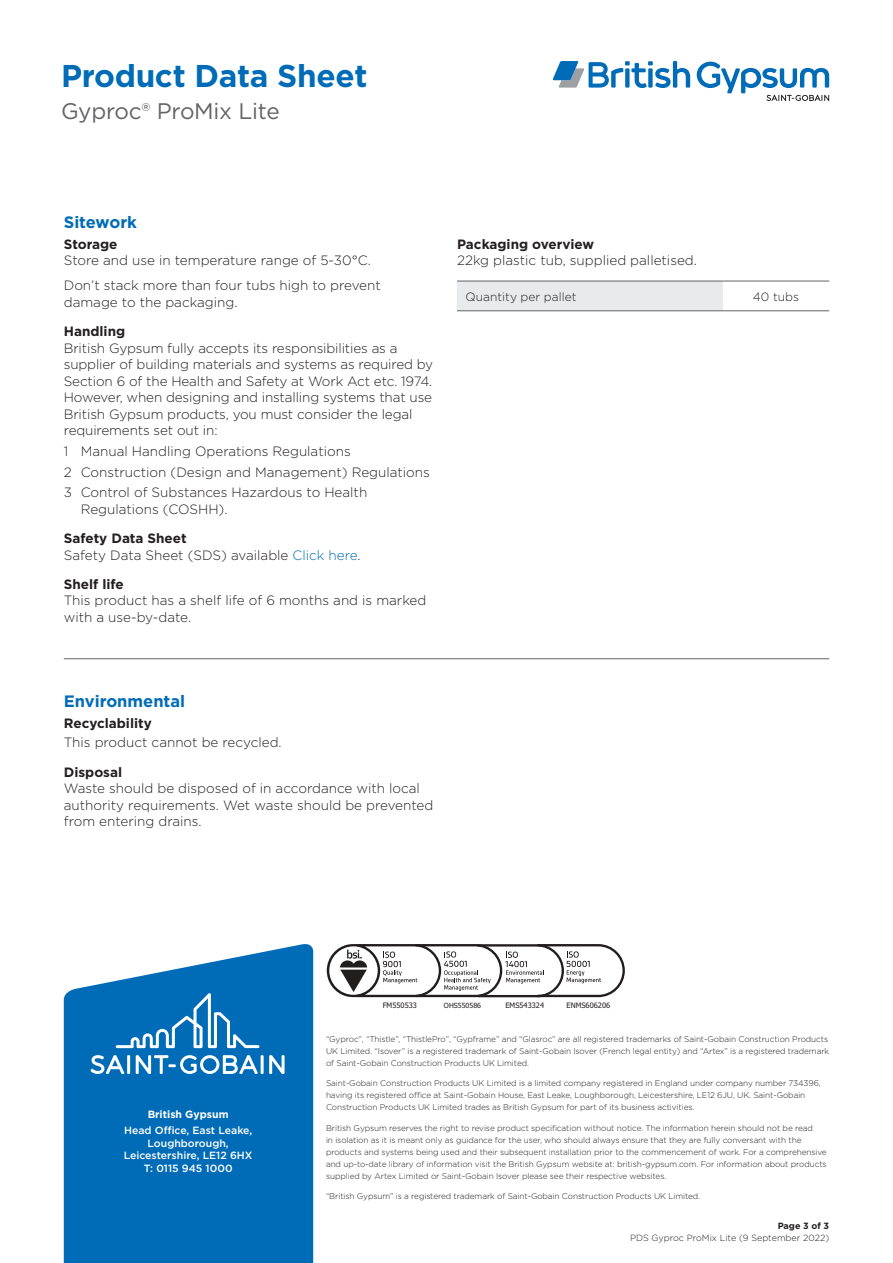
<style>
.page{position:relative;width:893px;height:1263px;background:#fff}
.page>*{position:absolute;margin:0;border:0;box-sizing:border-box;transform-origin:0 0}
.t1{font:700 31.5px "Gotham";letter-spacing:-.01em;color:#006cb7}
.t2{font:22.5px "Gotham";letter-spacing:-.01em;color:#636366}
.t3{font:700 16.5px "Gotham";color:#006cb7}
.t4{font:300 13.5px/16.5px "Gotham";color:#231f20}
.t5{font:700 13.5px "Gotham";color:#231f20}
.t6{font:300 12px "Gotham";color:#231f20}
.t7{font:500 10.5px/12.6px "Gotham";color:#fff;text-align:center}
.t8{font:700 10.5px "Gotham";color:#fff}
.t9{font:300 9px "Gotham";color:#231f20}
.t10{font:700 9px "Gotham";color:#231f20}
.t11{font:300 8.25px/12px "Gotham";letter-spacing:-.01em;color:#231f20}
.t12{font:7.5px "Tahoma";color:#231f20}
.t13{font:7.05px "Tahoma";color:#231f20}
.s1{color:#006cb7}
</style>
<div class="page">
<svg style="left:64px;top:944px;width:249px;height:319px;background:#1578bd"></svg>
<svg style="left:91px;top:1055px;width:33px;height:19px"></svg>
<hr style="left:127px;top:1055px;width:3px;height:19px;background:#fff">
<svg style="left:136px;top:1055px;width:122px;height:19px"></svg>
<hr style="left:261px;top:1055px;width:3px;height:19px;background:#fff">
<svg style="left:269px;top:1055px;width:16px;height:19px"></svg>
<svg style="left:116px;top:993px;width:143px;height:55px;background:#2983c2"></svg>
<svg style="left:327px;top:944px;width:298px;height:53px"></svg>
<svg style="left:553px;top:61px;width:137px;height:27px"></svg>
<svg style="left:697px;top:62px;width:132px;height:39px"></svg>
<div style="left:457px;top:281px;width:266px;height:30px;background:#e9eaeb"></div>
<hr style="left:457px;top:281px;width:266px;height:1px;background:#636366">
<hr style="left:723px;top:281px;width:106px;height:1px;background:#636366">
<hr style="left:457px;top:310px;width:266px;height:1px;background:#636366">
<hr style="left:723px;top:310px;width:106px;height:1px;background:#636366">
<hr style="left:64px;top:658px;width:765px;height:1px;background:#636366">
<h1 class="t1" style="left:61px;top:55px;width:308px">Product Data Sheet</h1>
<h2 class="t2" style="left:61px;top:96px;width:220px">Gyproc® ProMix Lite</h2>
<p class="t3" style="left:64px;top:211px;width:75px">Sitework</p>
<p class="t5" style="left:64px;top:235px;width:55px">Storage</p>
<p class="t4" style="left:64px;top:252px;width:309px">Store and use in temperature range of 5-30°C.</p>
<p class="t4" style="left:64px;top:277px;width:319px">Don’t stack more than four tubs high to prevent damage to the packaging.</p>
<p class="t5" style="left:64px;top:322px;width:63px">Handling</p>
<p class="t4" style="left:64px;top:339px;width:371px">British Gypsum fully accepts its responsibilities as a supplier of building materials and systems as required by Section 6 of the Health and Safety at Work Act etc. 1974.<br>However, when designing and installing systems that use British Gypsum products, you must consider the legal requirements set out in:</p>
<p class="t4" style="left:64px;top:442px;width:288px">1 Manual Handling Operations Regulations</p>
<p class="t4" style="left:64px;top:463px;width:368px">2 Construction (Design and Management) Regulations</p>
<p class="t4" style="left:81px;top:484px;width:288px;text-indent:-17px">3 Control of Substances Hazardous to Health<br>Regulations (COSHH).</p>
<p class="t5" style="left:64px;top:529px;width:125px">Safety Data Sheet</p>
<p class="t4" style="left:64px;top:546px;width:298px">Safety Data Sheet (SDS) available <span class="s1">Click here</span>.</p>
<p class="t5" style="left:64px;top:575px;width:62px">Shelf life</p>
<p class="t4" style="left:64px;top:592px;width:364px">This product has a shelf life of 6 months and is marked with a use-by-date.</p>
<p class="t5" style="left:457px;top:235px;width:139px">Packaging overview</p>
<p class="t4" style="left:457px;top:252px;width:241px">22kg plastic tub, supplied palletised.</p>
<p class="t6" style="left:466px;top:289px;width:112px">Quantity per pallet</p>
<p class="t6" style="left:753px;top:289px;width:48px">40 tubs</p>
<p class="t3" style="left:64px;top:690px;width:123px">Environmental</p>
<p class="t5" style="left:64px;top:714px;width:90px">Recyclability</p>
<p class="t4" style="left:64px;top:734px;width:219px">This product cannot be recycled.</p>
<p class="t5" style="left:64px;top:763px;width:60px">Disposal</p>
<p class="t4" style="left:64px;top:780px;width:371px">Waste should be disposed of in accordance with local authority requirements. Wet waste should be prevented from entering drains.</p>
<p class="t8" style="left:148px;top:1107px;width:82px">British Gypsum</p>
<p class="t7" style="left:124px;top:1124px;width:130px">Head Office, East Leake,<br>Loughborough,<br>Leicestershire, LE12 6HX<br>T: 0115 945 1000</p>
<p class="t12" style="left:383px;top:1000px;width:36px">FM550533</p>
<p class="t13" style="left:444px;top:1000px;width:39px">OHS550586</p>
<p class="t12" style="left:505px;top:1000px;width:40px">EMS543324</p>
<p class="t12" style="left:566px;top:1000px;width:45px">ENMS606206</p>
<p class="t11" style="left:326px;top:1032px;width:505px">“Gyproc”, “Thistle”, “ThistlePro”, “Gypframe” and “Glasroc” are all registered trademarks of Saint-Gobain Construction Products<br>UK Limited. “Isover” is a registered trademark of Saint-Gobain Isover (French legal entity) and “Artex” is a registered trademark of Saint-Gobain Construction Products UK Limited.</p>
<p class="t11" style="left:326px;top:1077px;width:496px">Saint-Gobain Construction Products UK Limited is a limited company registered in England under company number 734396, having its registered office at Saint-Gobain House, East Leake, Loughborough, Leicestershire, LE12 6JU, UK. Saint-Gobain<br>Construction Products UK Limited trades as British Gypsum for part of its business activities.</p>
<p class="t11" style="left:326px;top:1121px;width:502px">British Gypsum reserves the right to revise product specification without notice. The information herein should not be read<br>in isolation as it is meant only as guidance for the user, who should always ensure that they are fully conversant with the products and systems being used and their subsequent installation prior to the commencement of work. For a comprehensive and up-to-date library of information visit the British Gypsum website at: british-gypsum.com. For information about products supplied by Artex Limited or Saint-Gobain Isover please see their respective websites.</p>
<p class="t11" style="left:326px;top:1190px;width:376px">“British Gypsum” is a registered trademark of Saint-Gobain Construction Products UK Limited.</p>
<p class="t10" style="left:778px;top:1219px;width:53px">Page 3 of 3</p>
<p class="t9" style="left:630px;top:1232px;width:201px">PDS Gyproc ProMix Lite (9 September 2022)</p>
</div>
